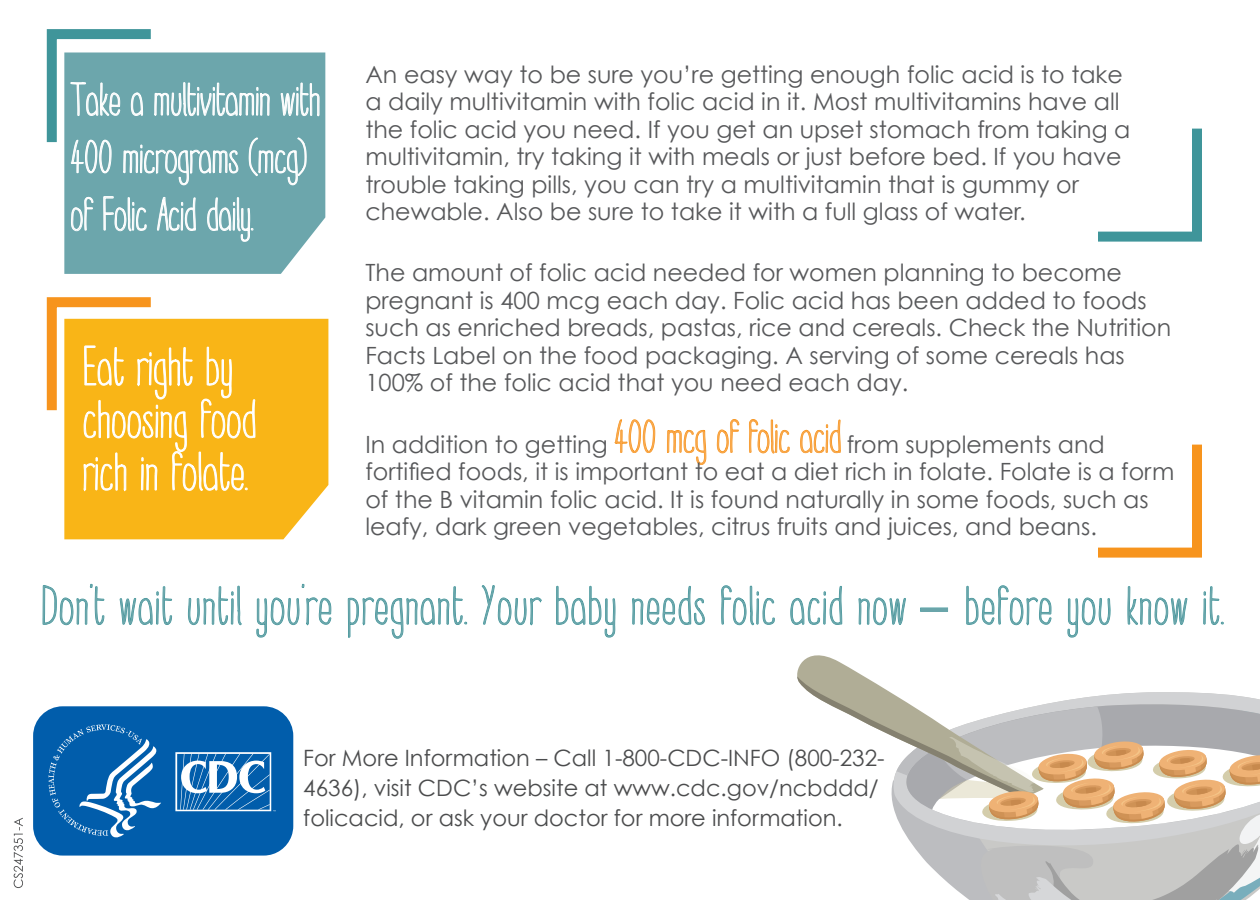
<style>
.page{position:relative;width:1260px;height:900px;background:#fff}
.page>*{position:absolute;margin:0;border:0;box-sizing:border-box;transform-origin:0 0}
.t1{font:52.5px "Quick Death";letter-spacing:.03em;color:#6aa5aa}
.t2{font:52.5px/52.5px "Quick Death";letter-spacing:.01em;color:#fff}
.t3{font:45px/57.5px "Quick Death";color:#fff}
.t4{font:23.75px/27.5px "Century Gothic";color:#57585a}
.t5{font:22.5px/30px "Century Gothic";color:#4b4c4d}
.s1{font-family:"Quick Death";font-size:45px;color:#f9a74a}
.s2{font-family:"Century Gothic"}
</style>
<div class="page">
<svg style="left:64px;top:52px;width:261px;height:222px;fill:#6ca6ac"></svg>
<div style="left:64px;top:319px;width:264px;height:220px;background:#f9b517"></div>
<svg style="left:46px;top:29px;width:274px;height:222px"></svg>
<svg style="left:1098px;top:128px;width:104px;height:114px"></svg>
<svg style="left:46px;top:297px;width:210px;height:221px"></svg>
<svg style="left:615px;top:419px;width:40px;height:34px"></svg>
<svg style="left:667px;top:429px;width:40px;height:36px"></svg>
<svg style="left:33px;top:706px;width:261px;height:150px"></svg>
<svg style="left:42px;top:583px;width:63px;height:43px"></svg>
<svg style="left:119px;top:586px;width:54px;height:39px"></svg>
<svg style="left:188px;top:585px;width:54px;height:41px"></svg>
<svg style="left:256px;top:583px;width:76px;height:55px"></svg>
<svg style="left:347px;top:586px;width:120px;height:53px"></svg>
<svg style="left:482px;top:585px;width:60px;height:41px"></svg>
<svg style="left:556px;top:585px;width:60px;height:53px"></svg>
<svg style="left:632px;top:585px;width:73px;height:40px"></svg>
<svg style="left:717px;top:419px;width:543px;height:481px"></svg>
<svg style="left:14px;top:818px;width:9px;height:70px"></svg>
<p class="t3" style="left:71px;top:68px;width:252px">Take a multivitamin with<br>400 micrograms (mcg) of Folic Acid daily.</p>
<p class="t2" style="left:83px;top:337px;width:175px">Eat right by choosing food</p>
<p class="t2" style="left:83px;top:442px;width:166px">rich in folate.</p>
<p class="t4" style="left:365px;top:60px;width:767px">An easy way to be sure you’re getting enough folic acid is to take a daily multivitamin with folic acid in it. Most multivitamins have all the folic acid you need. If you get an upset stomach from taking a multivitamin, try taking it with meals or just before bed. If you have trouble taking pills, you can try a multivitamin that is gummy or chewable. Also be sure to take it with a full glass of water.</p>
<p class="t4" style="left:365px;top:259px;width:807px">The amount of folic acid needed for women planning to become pregnant is 400 mcg each day. Folic acid has been added to foods such as enriched breads, pastas, rice and cereals. Check the Nutrition Facts Label on the food packaging. A serving of some cereals has 100% of the folic acid that you need each day.</p>
<p class="t4" style="left:365px;top:430px;width:810px">In addition to getting <span class="s1">400 mcg of folic acid</span> from supplements and fortified foods, it is important to eat a diet rich in folate. Folate is a form of the B vitamin folic acid. It is found naturally in some foods, such as leafy, dark green vegetables, citrus fruits and juices, and beans.</p>
<p class="t1" style="left:41px;top:566px;width:1184px">Don’t wait until you’re pregnant. Your baby needs folic acid now <span class="s2">–</span> before you know it.</p>
<p class="t5" style="left:303px;top:742px;width:583px">For More Information – Call 1-800-CDC-INFO (800-232-<br>4636), visit CDC’s website at www.cdc.gov/ncbddd/ folicacid, or ask your doctor for more information.</p>
</div>
